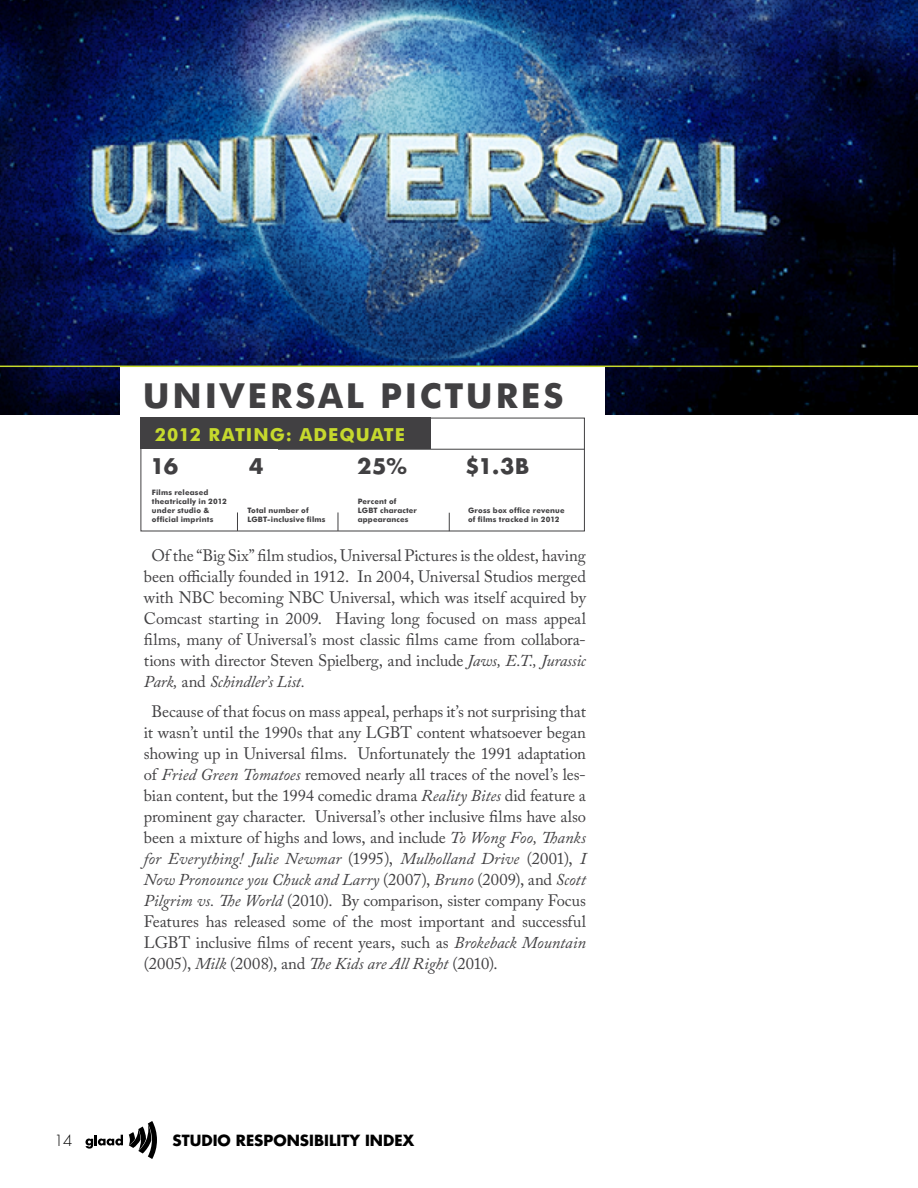
<style>
.page{position:relative;width:918px;height:1188px;background:#fff}
.page>*{position:absolute;margin:0;border:0;box-sizing:border-box;transform-origin:0 0}
.t1{font:700 34.5px "Futura BT";letter-spacing:.085em;color:#414042}
.t2{font:700 21px "Futura";color:#414042}
.t3{font:700 18px "Futura BT";letter-spacing:.055em;color:#c6d92d}
.t4{font:16.5px/21px "Adobe Caslon Pro";letter-spacing:-.01em;color:#414042;text-align:justify}
.t5{font:700 15px "Futura";color:#000}
.t6{font:300 15px "Futura";color:#000}
.t7{font:700 7.5px/9px "Futura BT";letter-spacing:.025em;color:#414042}
.s1{font-style:italic}
</style>
<div class="page">
<svg style="left:86px;top:1135px;width:37px;height:14px"></svg>
<svg style="left:129px;top:1121px;width:28px;height:38px"></svg>
<img style="left:0;top:0;width:918px;height:415px">
<div style="left:121px;top:366px;width:484px;height:83px;background:#fff"></div>
<hr style="left:278px;top:449px;width:307px;height:1px;background:#414042">
<div style="left:140px;top:418px;width:291px;height:31px;background:#414042"></div>
<svg style="left:237px;top:512px;width:1px;height:19px"></svg>
<svg style="left:338px;top:512px;width:1px;height:19px"></svg>
<svg style="left:449px;top:513px;width:1px;height:18px"></svg>
<hr style="left:0;top:366px;width:918px;height:1px;background:#c6d92d">
<h1 class="t1" style="left:143px;top:375px;width:419px">Universal Pictures</h1>
<p class="t3" style="left:155px;top:424px;width:81px">2012 RATING</p>
<p class="t3" style="left:286px;top:424px;width:121px">: Adequate</p>
<p class="t2" style="left:150px;top:451px;width:30px">16</p>
<p class="t2" style="left:249px;top:451px;width:16px">4</p>
<p class="t2" style="left:357px;top:451px;width:52px">25%</p>
<p class="t2" style="left:465px;top:451px;width:64px">$1.3B</p>
<p class="t7" style="left:247px;top:506px;width:63px">Total number of<br>LGBT</p>
<p class="t7" style="left:152px;top:488px;width:76px">Films released theatrically in 2012 under studio &amp; official imprints</p>
<p class="t7" style="left:358px;top:497px;width:40px">Percent of<br>LGBT</p>
<p class="t7" style="left:468px;top:506px;width:98px">Gross box office revenue of films tracked in 2012</p>
<p class="t7" style="left:358px;top:506px;width:61px;text-indent:22px">character appearances</p>
<p class="t7" style="left:267px;top:515px;width:60px">-inclusive films</p>
<p class="t4" style="left:144px;top:545px;width:444px;text-indent:8px">Of the “Big Six” film studios, Universal Pictures is the oldest, having been officially founded in 1912. In 2004, Universal Studios merged with NBC becoming NBC Universal, which was itself acquired by Comcast starting in 2009. Having long focused on mass appeal films, many of Universal’s most classic films came from collabora&shy;tions with director Steven Spielberg, and include <span class="s1">Jaws, E.T., Jurassic Park,</span> and <span class="s1">Schindler’s List.</span></p>
<p class="t4" style="left:144px;top:701px;width:444px;text-indent:8px">Because of that focus on mass appeal, perhaps it’s not surprising that it wasn’t until the 1990s that any LGBT content whatsoever began showing up in Universal films. Unfortunately the 1991 adaptation of <span class="s1">Fried Green Tomatoes</span> removed nearly all traces of the novel’s les&shy;bian content, but the 1994 comedic drama <span class="s1">Reality Bites</span> did feature a prominent gay character. Universal’s other inclusive films have also been a mixture of highs and lows, and include <span class="s1">To Wong Foo, Thanks for Everything! Julie Newmar</span> (1995), <span class="s1">Mulholland Drive</span> (2001), <span class="s1">I Now Pronounce you Chuck and Larry</span> (2007), <span class="s1">Bruno</span> (2009), and <span class="s1">Scott Pilgrim vs. The World</span> (2010). By comparison, sister company Focus Features has released some of the most important and successful LGBT inclusive films of recent years, such as <span class="s1">Brokeback Mountain </span>(2005), <span class="s1">Milk</span> (2008), and <span class="s1">The Kids are All Right</span> (2010).</p>
<p class="t6" style="left:54px;top:1130px;width:20px">14</p>
<p class="t5" style="left:172px;top:1130px;width:243px">STUDIO RESPONSIBILITY INDEX</p>
</div>
